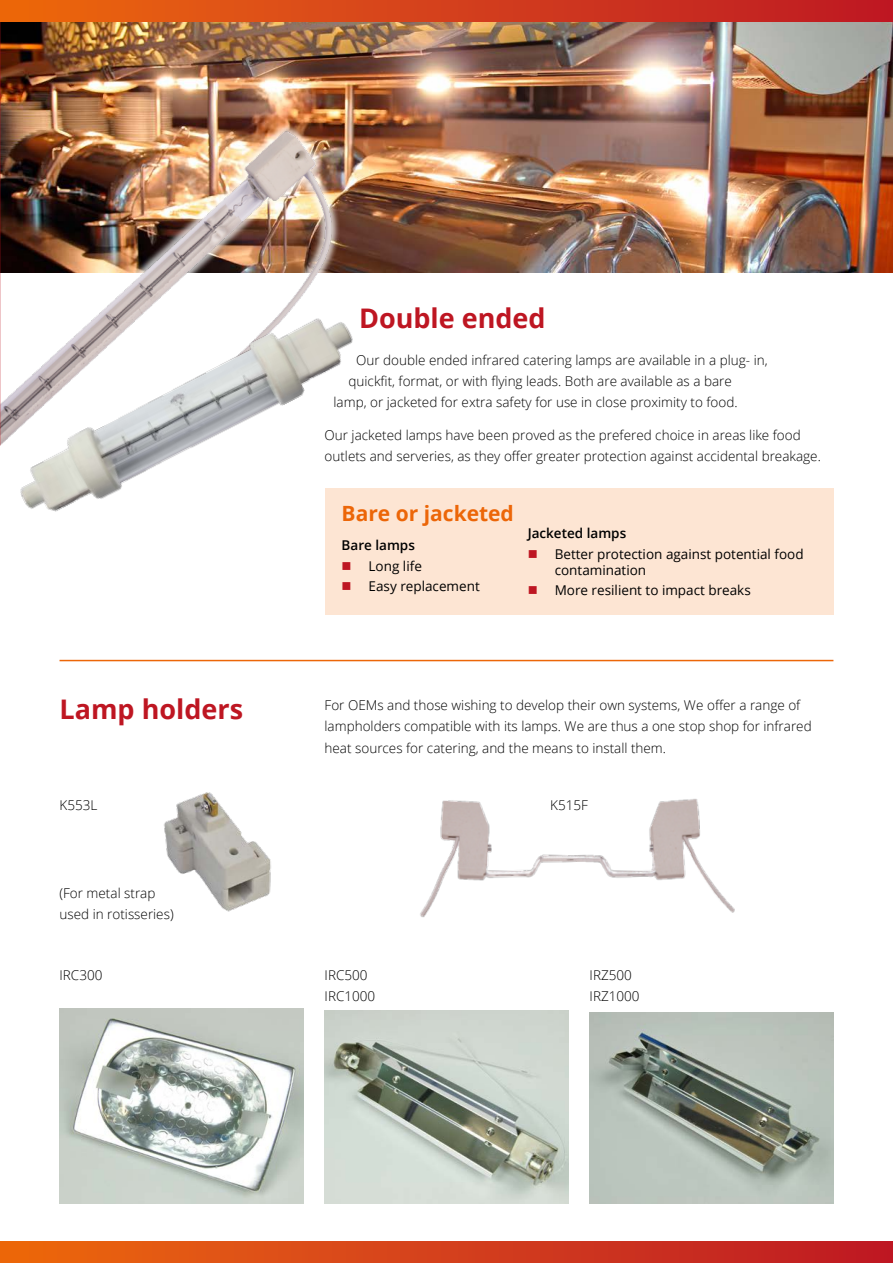
<style>
.page{position:relative;width:893px;height:1263px;background:#fff}
.page>*{position:absolute;margin:0;border:0;box-sizing:border-box;transform-origin:0 0}
.headings{font:700 27px "Open Sans";color:#be1622}
.cross_head{font:700 21px "Open Sans";color:#ec6608}
.body{font:300 13.5px/21px "Open Sans";color:#000}
.t1{font:13.5px/16.2px "Open Sans";color:#000}
.bullets{font:600 13.5px "Open Sans";color:#000}
</style>
<div class="page">
<img style="left:0;top:21px;width:893px;height:251px">
<img style="left:0;top:112px;width:408px;height:181px">
<div style="left:0;top:0;width:893px;height:21px;background:linear-gradient(to right,#ec680e,#bd1926)"></div>
<div style="left:0;top:1242px;width:893px;height:21px;background:linear-gradient(to right,#ec680e,#bd1926)"></div>
<div style="left:325px;top:488px;width:508px;height:127px;background:#fde5d3"></div>
<img style="left:0;top:293px;width:353px;height:219px">
<img style="left:164px;top:792px;width:107px;height:120px">
<img style="left:420px;top:799px;width:315px;height:119px">
<img style="left:60px;top:1009px;width:243px;height:194px">
<img style="left:325px;top:1010px;width:243px;height:193px">
<img style="left:590px;top:1012px;width:243px;height:191px">
<hr style="left:60px;top:660px;width:773px;height:1px;background:#ec6608">
<p class="headings" style="left:359px;top:299px;width:188px">Double ended</p>
<p class="body" style="left:356px;top:349px;width:413px">Our double ended infrared catering lamps are available in a plug- in,</p>
<p class="body" style="left:349px;top:370px;width:385px">quickfit, format, or with flying leads. Both are available as a bare</p>
<p class="body" style="left:334px;top:391px;width:405px">lamp, or jacketed for extra safety for use in close proximity to food.</p>
<p class="body" style="left:325px;top:425px;width:498px">Our jacketed lamps have been proved as the prefered choice in areas like food outlets and serveries, as they offer greater protection against accidental breakage.</p>
<p class="headings" style="left:60px;top:690px;width:185px">Lamp holders</p>
<p class="cross_head" style="left:342px;top:499px;width:174px">Bare or jacketed</p>
<p class="bullets" style="left:342px;top:536px;width:75px">Bare lamps</p>
<p class="t1" style="left:369px;top:557px;width:55px">Long life</p>
<p class="t1" style="left:369px;top:578px;width:113px">Easy replacement</p>
<p class="bullets" style="left:528px;top:524px;width:100px">Jacketed lamps</p>
<p class="t1" style="left:555px;top:545px;width:250px">Better protection against potential food contamination</p>
<p class="t1" style="left:555px;top:582px;width:198px">More resilient to impact breaks</p>
<p class="body" style="left:325px;top:694px;width:489px;line-height:21.5px">For OEMs and those wishing to develop their own systems, We offer a range of lampholders compatible with its lamps. We are thus a one stop shop for infrared heat sources for catering, and the means to install them.</p>
<p class="body" style="left:60px;top:794px;width:39px">K553L</p>
<p class="body" style="left:550px;top:794px;width:39px">K515F</p>
<p class="body" style="left:60px;top:882px;width:116px">(For metal strap used in rotisseries)</p>
<p class="body" style="left:60px;top:964px;width:44px">IRC300</p>
<p class="body" style="left:325px;top:964px;width:52px">IRC500<br>IRC1000</p>
<p class="body" style="left:590px;top:964px;width:52px">IRZ500<br>IRZ1000</p>
</div>
